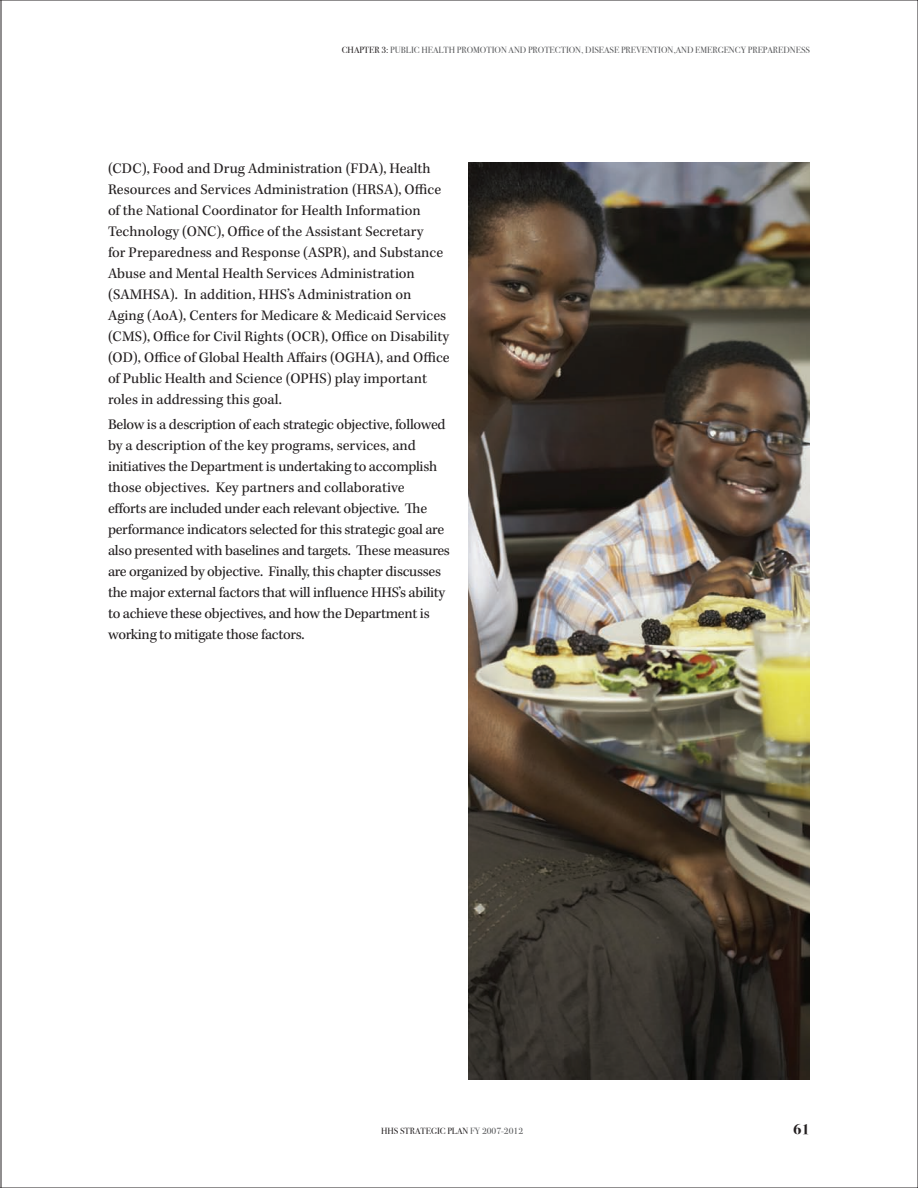
<style>
.page{position:relative;width:918px;height:1188px;background:#fff}
.page>*{position:absolute;margin:0;border:0;box-sizing:border-box;transform-origin:0 0}
.t1{font:15px/21px "Kepler Std";letter-spacing:-.01em;color:#231f20}
.t2{font:15px "Bodoni Svty Two ITCTT Bold";color:#231f20}
.t3{font:9px "Bodoni Svty Two ITCTT Book";color:#57585a}
.t4{font:9px "Bodoni Svty Two ITCTT Book";color:#231f20}
.s1{color:#231f20}
.s2{color:#57585a}
</style>
<div class="page">
<hr style="left:1px;top:0;width:1px;height:1188px;background:#231f20">
<img style="left:468px;top:162px;width:342px;height:918px">
<p class="t4" style="left:342px;top:45px;width:29px">CHAPTER</p>
<p class="t3" style="left:381px;top:45px;width:425px"><span class="s1">3:</span> PUBLIC HEALTH PROMOTION AND PROTECTION, DISEASE PREVENTION,AND EMERGENCY PREPAREDNESS</p>
<p class="t1" style="left:108px;top:158px;width:343px">(CDC), Food and Drug Administration (FDA), Health Resources and Services Administration (HRSA), Office of the National Coordinator for Health Information Technology (ONC), Office of the Assistant Secretary<br>for Preparedness and Response (ASPR), and Substance Abuse and Mental Health Services Administration (SAMHSA). In addition, HHS’s Administration on Aging (AoA), Centers for Medicare &amp; Medicaid Services (CMS), Office for Civil Rights (OCR), Office on Disability (OD), Office of Global Health Affairs (OGHA), and Office of Public Health and Science (OPHS) play important roles in addressing this goal.</p>
<p class="t1" style="left:108px;top:414px;width:343px">Below is a description of each strategic objective, followed by a description of the key programs, services, and initiatives the Department is undertaking to accomplish those objectives. Key partners and collaborative<br>efforts are included under each relevant objective. The performance indicators selected for this strategic goal are also presented with baselines and targets. These measures are organized by objective. Finally, this chapter discusses the major external factors that will influence HHS’s ability to achieve these objectives, and how the Department is working to mitigate those factors.</p>
<p class="t4" style="left:381px;top:1126px;width:144px">HHS STRATEGIC PLAN <span class="s2">FY 2007-2012</span></p>
<p class="t2" style="left:793px;top:1120px;width:18px">61</p>
</div>
